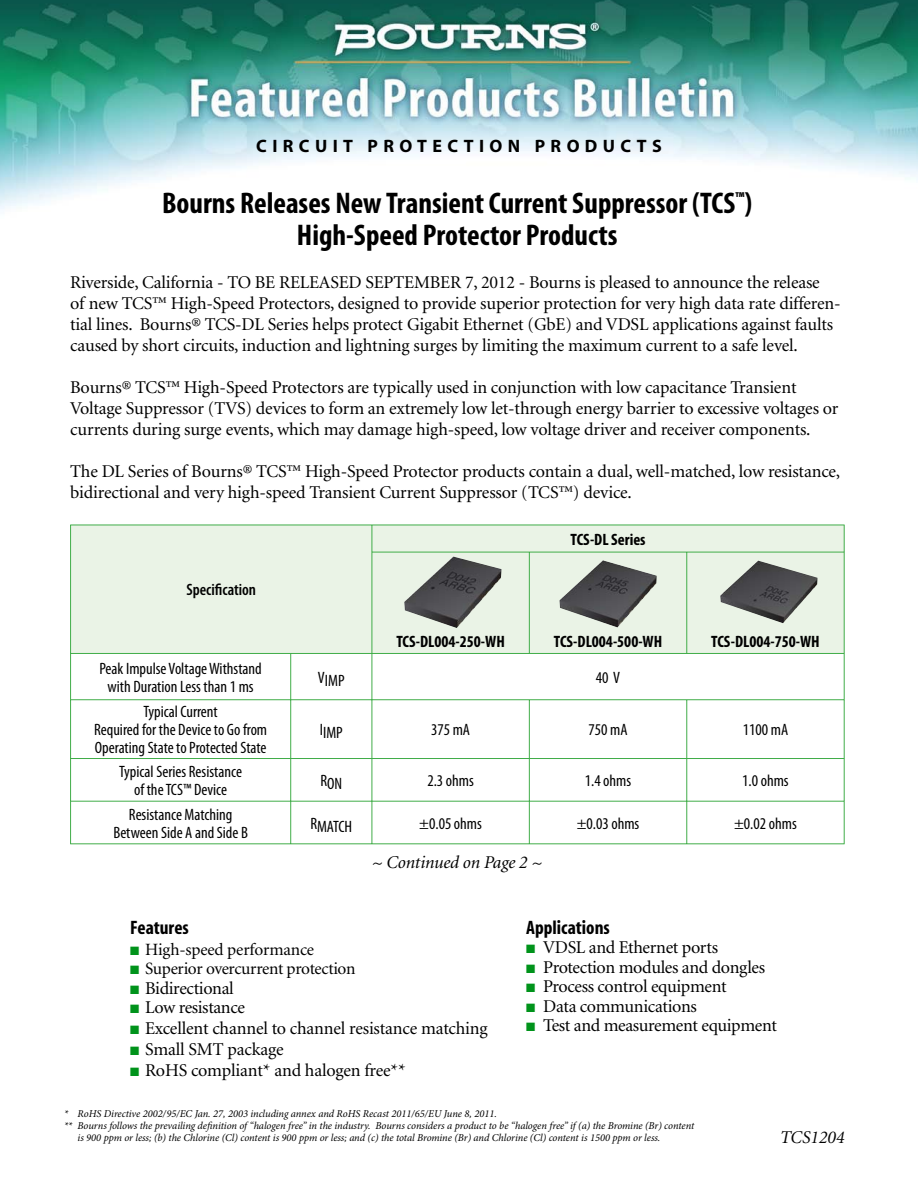
<style>
.page{position:relative;width:918px;height:1188px;background:#fff}
.page>*{position:absolute;margin:0;border:0;box-sizing:border-box;transform-origin:0 0}
.t1{font:700 condensed 30px/31.5px "Myriad Pro";color:#000;text-align:center}
.t2{font:700 condensed 19.5px "Myriad";color:#000}
.t3{font:18px/21px "Minion";letter-spacing:-.01em;color:#000}
.t4{font:700 18px "Myriad Pro";letter-spacing:.3em;color:#000}
.t5{font:italic 18px "Minion";letter-spacing:-.01em;color:#000}
.t6{font:17.25px "Minion";letter-spacing:-.02em;color:#000}
.t7{font:condensed 16.5px/18px "Myriad Pro";color:#000;text-align:center}
.t8{font:700 condensed 16.5px "Myriad Pro";color:#000}
.t9{font:600 condensed 16.5px "Myriad Pro";color:#000}
.t10{font:italic 10.5px "Minion Pro";letter-spacing:-.005em;color:#000}
.s1{color:#00931b}
</style>
<div class="page">
<img style="left:0;top:0;width:918px;height:209px">
<div style="left:71px;top:526px;width:773px;height:127px;background:#eaf3e6"></div>
<hr style="left:70px;top:525px;width:221px;height:1px;background:#41ad49">
<svg style="left:70px;top:526px;width:1px;height:26px"></svg>
<hr style="left:291px;top:525px;width:238px;height:1px;background:#41ad49">
<svg style="left:372px;top:525px;width:1px;height:27px"></svg>
<hr style="left:529px;top:525px;width:316px;height:1px;background:#41ad49">
<svg style="left:844px;top:525px;width:1px;height:27px"></svg>
<hr style="left:70px;top:552px;width:1px;height:101px;background:#41ad49">
<hr style="left:372px;top:552px;width:157px;height:1px;background:#41ad49">
<hr style="left:372px;top:552px;width:1px;height:101px;background:#41ad49">
<hr style="left:529px;top:552px;width:158px;height:1px;background:#41ad49">
<hr style="left:529px;top:552px;width:1px;height:101px;background:#41ad49">
<hr style="left:687px;top:552px;width:158px;height:1px;background:#41ad49">
<hr style="left:686px;top:552px;width:1px;height:101px;background:#41ad49">
<hr style="left:844px;top:552px;width:1px;height:101px;background:#41ad49">
<hr style="left:70px;top:653px;width:221px;height:1px;background:#41ad49">
<hr style="left:70px;top:654px;width:1px;height:45px;background:#41ad49">
<hr style="left:291px;top:653px;width:81px;height:1px;background:#41ad49">
<hr style="left:290px;top:654px;width:1px;height:45px;background:#41ad49">
<hr style="left:372px;top:653px;width:157px;height:1px;background:#41ad49">
<hr style="left:372px;top:654px;width:1px;height:45px;background:#41ad49">
<hr style="left:529px;top:653px;width:316px;height:1px;background:#41ad49">
<hr style="left:844px;top:654px;width:1px;height:45px;background:#41ad49">
<hr style="left:70px;top:699px;width:221px;height:1px;background:#41ad49">
<hr style="left:70px;top:700px;width:1px;height:58px;background:#41ad49">
<hr style="left:291px;top:699px;width:81px;height:1px;background:#41ad49">
<hr style="left:290px;top:700px;width:1px;height:58px;background:#41ad49">
<hr style="left:372px;top:699px;width:157px;height:1px;background:#41ad49">
<hr style="left:372px;top:700px;width:1px;height:58px;background:#41ad49">
<hr style="left:529px;top:699px;width:158px;height:1px;background:#41ad49">
<hr style="left:529px;top:700px;width:1px;height:58px;background:#41ad49">
<hr style="left:687px;top:699px;width:158px;height:1px;background:#41ad49">
<hr style="left:686px;top:700px;width:1px;height:58px;background:#41ad49">
<hr style="left:844px;top:700px;width:1px;height:58px;background:#41ad49">
<hr style="left:70px;top:758px;width:221px;height:1px;background:#41ad49">
<hr style="left:70px;top:759px;width:1px;height:42px;background:#41ad49">
<hr style="left:291px;top:758px;width:81px;height:1px;background:#41ad49">
<hr style="left:290px;top:759px;width:1px;height:42px;background:#41ad49">
<hr style="left:372px;top:758px;width:157px;height:1px;background:#41ad49">
<hr style="left:372px;top:759px;width:1px;height:42px;background:#41ad49">
<hr style="left:529px;top:758px;width:158px;height:1px;background:#41ad49">
<hr style="left:529px;top:759px;width:1px;height:42px;background:#41ad49">
<hr style="left:687px;top:758px;width:158px;height:1px;background:#41ad49">
<hr style="left:686px;top:759px;width:1px;height:42px;background:#41ad49">
<hr style="left:844px;top:759px;width:1px;height:42px;background:#41ad49">
<hr style="left:70px;top:801px;width:221px;height:1px;background:#41ad49">
<hr style="left:70px;top:802px;width:1px;height:41px;background:#41ad49">
<hr style="left:291px;top:801px;width:81px;height:1px;background:#41ad49">
<hr style="left:290px;top:802px;width:1px;height:41px;background:#41ad49">
<hr style="left:372px;top:801px;width:157px;height:1px;background:#41ad49">
<hr style="left:372px;top:802px;width:1px;height:41px;background:#41ad49">
<hr style="left:529px;top:801px;width:158px;height:1px;background:#41ad49">
<hr style="left:529px;top:802px;width:1px;height:41px;background:#41ad49">
<hr style="left:687px;top:801px;width:158px;height:1px;background:#41ad49">
<hr style="left:686px;top:802px;width:1px;height:41px;background:#41ad49">
<hr style="left:844px;top:802px;width:1px;height:41px;background:#41ad49">
<hr style="left:70px;top:843px;width:775px;height:1px;background:#41ad49">
<img style="left:404px;top:556px;width:97px;height:72px">
<img style="left:560px;top:560px;width:97px;height:67px">
<img style="left:720px;top:561px;width:98px;height:62px">
<p class="t4" style="left:256px;top:135px;width:407px">CIRCUIT PROTECTION PRODUCTS</p>
<h1 class="t1" style="left:162px;top:191px;width:592px">Bourns Releases New Transient Current Suppressor (TCS<sup>™</sup>)<br>High-Speed Protector Products</h1>
<p class="t3" style="left:70px;top:273px;width:772px">Riverside, California - TO BE RELEASED SEPTEMBER 7, 2012 - Bourns is pleased to announce the release<br>of new TCS™ High-Speed Protectors, designed to provide superior protection for very high data rate differen&shy;tial lines. Bourns® TCS-DL Series helps protect Gigabit Ethernet (GbE) and VDSL applications against faults caused by short circuits, induction and lightning surges by limiting the maximum current to a safe level.</p>
<p class="t3" style="left:70px;top:378px;width:770px">Bourns® TCS™ High-Speed Protectors are typically used in conjunction with low capacitance Transient<br>Voltage Suppressor (TVS) devices to form an extremely low let-through energy barrier to excessive voltages or currents during surge events, which may damage high-speed, low voltage driver and receiver components.</p>
<p class="t3" style="left:70px;top:462px;width:772px">The DL Series of Bourns® TCS™ High-Speed Protector products contain a dual, well-matched, low resistance, bidirectional and very high-speed Transient Current Suppressor (TCS™) device.</p>
<p class="t9" style="left:186px;top:580px;width:71px">Specification</p>
<p class="t8" style="left:570px;top:533px;width:77px">TCS-DL Series</p>
<p class="t8" style="left:396px;top:636px;width:110px">TCS-DL004-250-WH</p>
<p class="t8" style="left:554px;top:636px;width:110px">TCS-DL004-500-WH</p>
<p class="t8" style="left:711px;top:636px;width:110px">TCS-DL004-750-WH</p>
<p class="t7" style="left:99px;top:661px;width:164px">Peak Impulse Voltage Withstand with Duration Less than 1 ms</p>
<p class="t7" style="left:318px;top:673px;width:28px">VIMP</p>
<p class="t7" style="left:596px;top:670px;width:26px">40 V</p>
<p class="t7" style="left:94px;top:704px;width:175px">Typical Current<br>Required for the Device to Go from<br>Operating State to Protected State</p>
<p class="t7" style="left:320px;top:725px;width:25px">IIMP</p>
<p class="t7" style="left:431px;top:722px;width:41px">375 mA</p>
<p class="t7" style="left:589px;top:722px;width:41px">750 mA</p>
<p class="t7" style="left:743px;top:722px;width:47px">1100 mA</p>
<p class="t7" style="left:119px;top:764px;width:124px">Typical Series Resistance of the TCS™ Device</p>
<p class="t7" style="left:320px;top:776px;width:23px">RON</p>
<p class="t7" style="left:427px;top:773px;width:48px">2.3 ohms</p>
<p class="t7" style="left:585px;top:773px;width:48px">1.4 ohms</p>
<p class="t7" style="left:742px;top:773px;width:48px">1.0 ohms</p>
<p class="t7" style="left:113px;top:807px;width:136px">Resistance Matching<br>Between Side A and Side B</p>
<p class="t7" style="left:310px;top:819px;width:43px">RMATCH</p>
<p class="t7" style="left:419px;top:816px;width:64px">±0.05 ohms</p>
<p class="t7" style="left:577px;top:816px;width:64px">±0.03 ohms</p>
<p class="t7" style="left:734px;top:816px;width:64px">±0.02 ohms</p>
<p class="t5" style="left:372px;top:855px;width:172px">~ Continued on Page 2 ~</p>
<p class="t2" style="left:130px;top:920px;width:60px">Features</p>
<p class="t6" style="left:130px;top:942px;width:185px"><span class="s1">■</span> High-speed performance</p>
<p class="t6" style="left:130px;top:962px;width:227px"><span class="s1">■</span> Superior overcurrent protection</p>
<p class="t3" style="left:130px;top:979px;width:105px"><span class="s1">■</span> Bidirectional</p>
<p class="t3" style="left:130px;top:998px;width:116px"><span class="s1">■</span> Low resistance</p>
<p class="t3" style="left:130px;top:1019px;width:359px"><span class="s1">■</span> Excellent channel to channel resistance matching</p>
<p class="t3" style="left:130px;top:1040px;width:155px"><span class="s1">■</span> Small SMT package</p>
<p class="t3" style="left:130px;top:1061px;width:277px"><span class="s1">■</span> RoHS compliant* and halogen free**</p>
<p class="t2" style="left:526px;top:920px;width:85px">Applications</p>
<p class="t3" style="left:526px;top:938px;width:193px"><span class="s1">■</span> VDSL and Ethernet ports</p>
<p class="t3" style="left:526px;top:958px;width:240px"><span class="s1">■</span> Protection modules and dongles</p>
<p class="t3" style="left:526px;top:977px;width:202px"><span class="s1">■</span> Process control equipment</p>
<p class="t3" style="left:526px;top:997px;width:172px"><span class="s1">■</span> Data communications</p>
<p class="t3" style="left:526px;top:1016px;width:252px"><span class="s1">■</span> Test and measurement equipment</p>
<p class="t10" style="left:64px;top:1109px;width:434px">* RoHS Directive 2002/95/EC Jan. 27, 2003 including annex and RoHS Recast 2011/65/EU June 8, 2011.</p>
<p class="t10" style="left:64px;top:1121px;width:632px">** Bourns follows the prevailing definition of “halogen free” in the industry. Bourns considers a product to be “halogen free” if (a) the Bromine (Br) content</p>
<p class="t10" style="left:78px;top:1133px;width:584px">is 900 ppm or less; (b) the Chlorine (Cl) content is 900 ppm or less; and (c) the total Bromine (Br) and Chlorine (Cl) content is 1500 ppm or less.</p>
<p class="t5" style="left:780px;top:1130px;width:66px">TCS1204</p>
</div>
